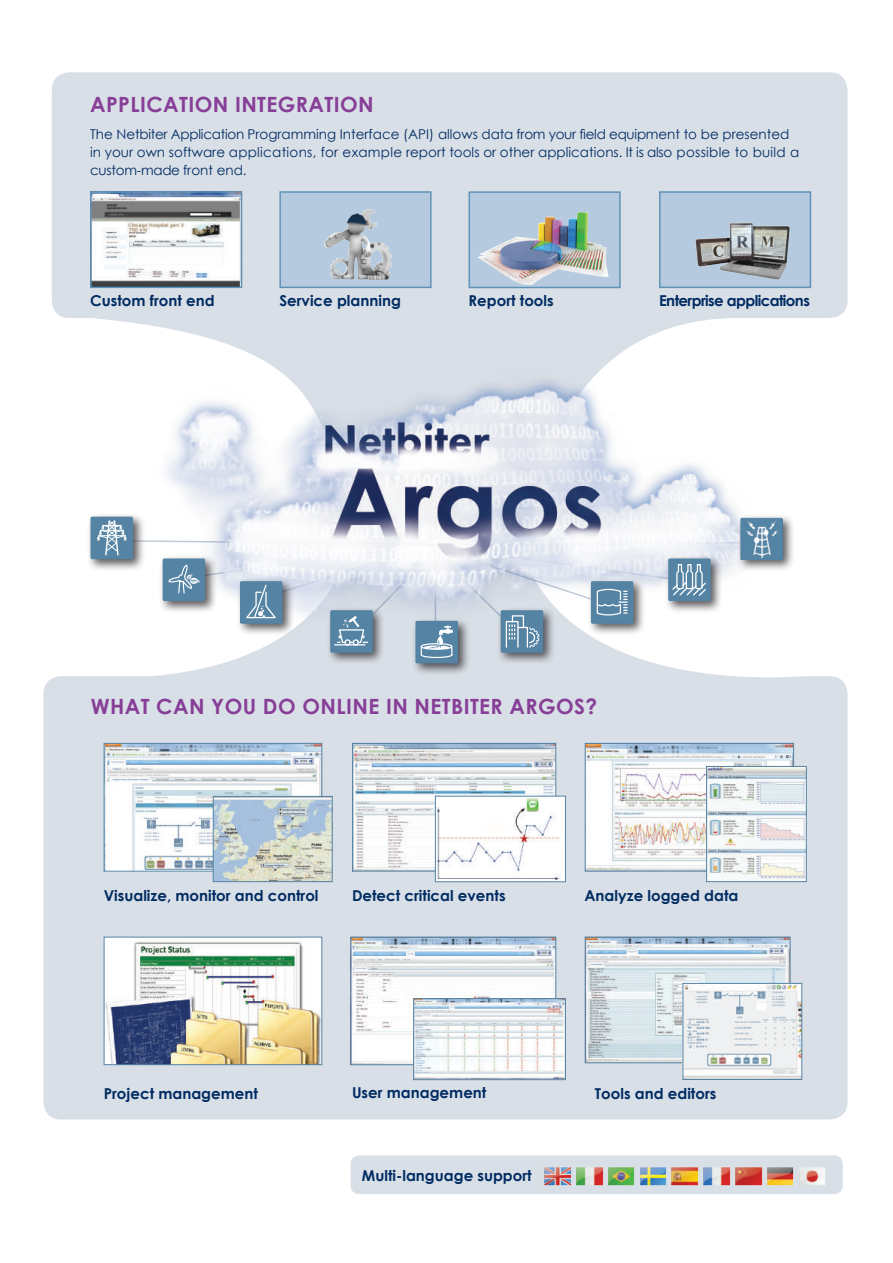
<style>
.page{position:relative;width:893px;height:1263px;background:#fff}
.page>*{position:absolute;margin:0;border:0;box-sizing:border-box;transform-origin:0 0}
.t1{font:700 21px "Century Gothic";letter-spacing:.02em;color:#873e97}
.t2{font:700 15px "Century Gothic";color:#002c62}
.t3{font:700 15px "Century Gothic";letter-spacing:-.04em;color:#002c62}
.t4{font:13.5px/18px "Century Gothic";color:#002c62}
</style>
<div class="page">
<svg style="left:52px;top:72px;width:796px;height:291px;background:#dce2e9"></svg>
<div style="left:43px;top:663px;width:805px;height:456px;background:#d9dfe7"></div>
<img style="left:106px;top:745px;width:214px;height:124px">
<div style="left:104px;top:743px;width:218px;height:128px;border:1px solid #5483a4"></div>
<img style="left:215px;top:798px;width:115px;height:82px">
<div style="left:213px;top:796px;width:119px;height:86px;border:1px solid #5483a4"></div>
<img style="left:587px;top:745px;width:205px;height:124px">
<div style="left:585px;top:743px;width:209px;height:128px;border:1px solid #5483a4"></div>
<img style="left:708px;top:768px;width:97px;height:112px">
<div style="left:706px;top:766px;width:101px;height:116px;border:1px solid #5483a4"></div>
<img style="left:106px;top:939px;width:214px;height:124px">
<div style="left:104px;top:937px;width:218px;height:128px;border:1px solid #5483a4"></div>
<img style="left:353px;top:939px;width:201px;height:124px">
<div style="left:351px;top:937px;width:205px;height:128px;border:1px solid #5483a4"></div>
<img style="left:415px;top:1000px;width:149px;height:78px">
<div style="left:413px;top:998px;width:153px;height:82px;border:1px solid #5483a4"></div>
<img style="left:587px;top:939px;width:201px;height:122px">
<div style="left:585px;top:937px;width:205px;height:126px;border:1px solid #5483a4"></div>
<img style="left:684px;top:985px;width:116px;height:93px">
<div style="left:682px;top:983px;width:120px;height:97px;border:1px solid #5483a4"></div>
<img style="left:354px;top:745px;width:200px;height:124px">
<div style="left:352px;top:743px;width:204px;height:128px;border:1px solid #5483a4"></div>
<div style="left:435px;top:796px;width:130px;height:86px;background:#fff"></div>
<img style="left:437px;top:798px;width:123px;height:82px">
<div style="left:435px;top:796px;width:131px;height:86px;border:1px solid #5483a4"></div>
<img style="left:92px;top:193px;width:148px;height:93px">
<div style="left:90px;top:191px;width:152px;height:97px;border:1px solid #5e92b6"></div>
<div style="left:279px;top:191px;width:153px;height:97px;background:#b5cade;border:1px solid #5e92b6"></div>
<img style="left:324px;top:209px;width:68px;height:71px">
<div style="left:468px;top:191px;width:153px;height:97px;background:#b5cade;border:1px solid #5e92b6"></div>
<img style="left:478px;top:211px;width:131px;height:74px">
<div style="left:659px;top:191px;width:152px;height:97px;background:#b5cade;border:1px solid #5e92b6"></div>
<img style="left:687px;top:222px;width:111px;height:71px">
<div style="left:351px;top:1155px;width:492px;height:39px;background:#d9dfe7;border-radius:9px"></div>
<img style="left:544px;top:1167px;width:27px;height:19px">
<img style="left:576px;top:1167px;width:27px;height:19px">
<img style="left:608px;top:1167px;width:27px;height:19px">
<img style="left:640px;top:1167px;width:27px;height:19px">
<img style="left:671px;top:1167px;width:28px;height:19px">
<img style="left:703px;top:1167px;width:27px;height:19px">
<img style="left:735px;top:1167px;width:27px;height:19px">
<img style="left:767px;top:1167px;width:27px;height:19px">
<img style="left:799px;top:1167px;width:26px;height:18px">
<img style="left:165px;top:367px;width:573px;height:150px">
<div style="left:412px;top:617px;width:58px;height:59px;background:#231f20;opacity:.75"></div>
<div style="left:327px;top:607px;width:58px;height:58px;background:#d5dbe3"></div>
<div style="left:497px;top:607px;width:58px;height:58px;background:#d5dbe3"></div>
<div style="left:87px;top:513px;width:58px;height:58px;background:#231f20;opacity:.75"></div>
<svg style="left:90px;top:517px;width:646px;height:146px"></svg>
<div style="left:736px;top:514px;width:59px;height:57px;background:#231f20;opacity:.75"></div>
<img style="left:740px;top:517px;width:43px;height:42px">
<h1 class="t1" style="left:90px;top:89px;width:285px">APPLICATION INTEGRATION</h1>
<p class="t4" style="left:90px;top:125px;width:711px">The Netbiter Application Programming Interface (API) allows data from your field equipment to be presented in your own software applications, for example report tools or other applications. It is also possible to build a custom-made front end.</p>
<p class="t2" style="left:90px;top:289px;width:126px">Custom front end</p>
<p class="t2" style="left:279px;top:289px;width:123px">Service planning</p>
<p class="t2" style="left:468px;top:289px;width:87px">Report tools</p>
<p class="t3" style="left:659px;top:289px;width:152px">Enterprise applications</p>
<h1 class="t1" style="left:91px;top:690px;width:508px">WHAT CAN YOU DO ONLINE IN NETBITER ARGOS?</h1>
<p class="t2" style="left:104px;top:884px;width:216px">Visualize, monitor and control</p>
<p class="t2" style="left:352px;top:884px;width:155px">Detect critical events</p>
<p class="t2" style="left:585px;top:884px;width:155px">Analyze logged data</p>
<p class="t2" style="left:104px;top:1082px;width:156px">Project management</p>
<p class="t2" style="left:352px;top:1081px;width:136px">User management</p>
<p class="t2" style="left:595px;top:1082px;width:123px">Tools and editors</p>
<p class="t2" style="left:362px;top:1164px;width:171px">Multi-language support</p>
</div>
